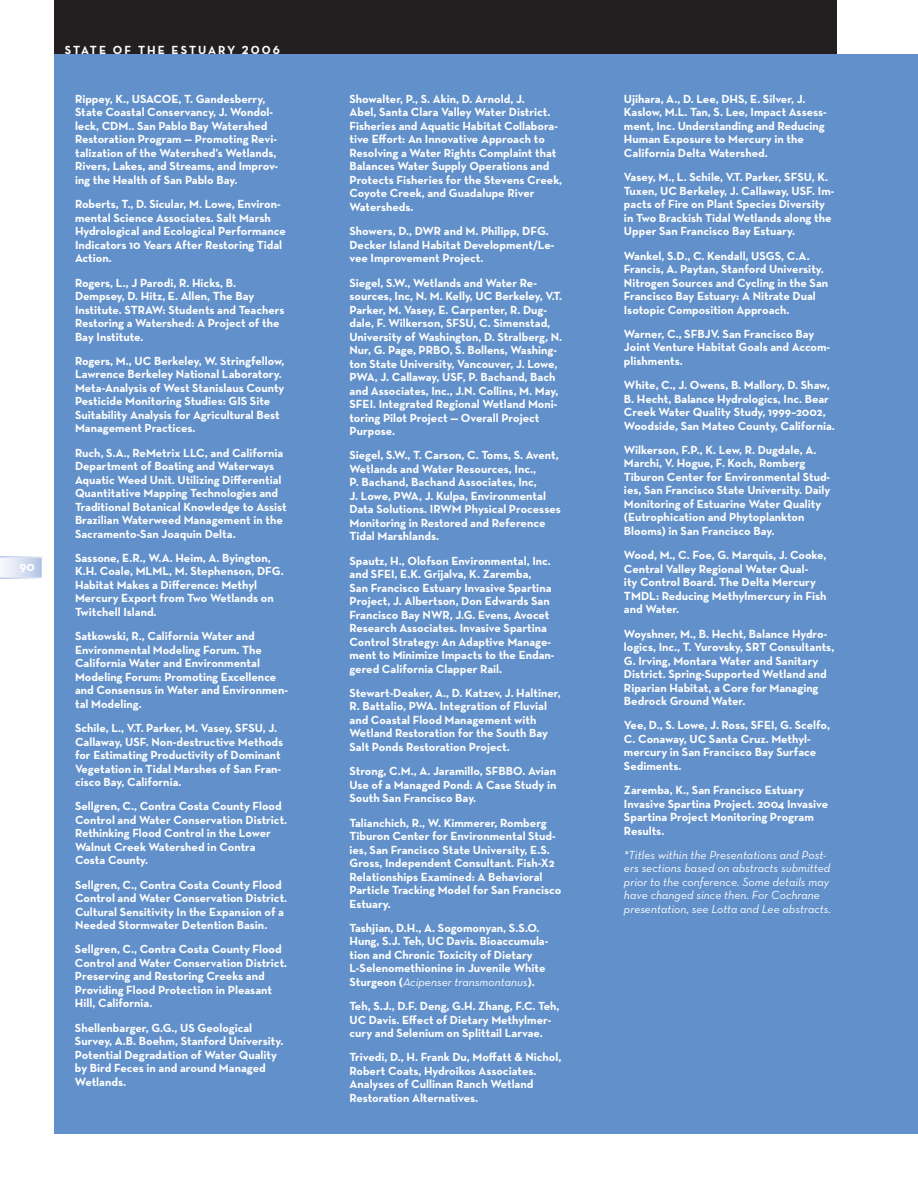
<style>
.page{position:relative;width:918px;height:1188px;background:#fff}
.page>*{position:absolute;margin:0;border:0;box-sizing:border-box;transform-origin:0 0}
.t1{font:700 13.5px "Neutra Text";color:#fff}
.t2{font:700 12px/13.5px "Neutra Text";color:#fff}
.t3{font:12px/13.5px "Neutra Text Book Italic Alt";color:#fff}
.t4{font:12px "Neutra Text Bold Alt";letter-spacing:.17em;color:#fff}
.s1{font-family:"Neutra Text";font-weight:700}
</style>
<div class="page">
<div style="left:54px;top:0;width:783px;height:70px;background:#231f20"></div>
<svg style="left:0;top:556px;width:42px;height:23px"></svg>
<div style="left:54px;top:54px;width:864px;height:1080px;background:#6190cb"></div>
<p class="t1" style="left:19px;top:561px;width:17px">90</p>
<p class="t4" style="left:65px;top:45px;width:217px">STATE OF THE ESTUARY 2006</p>
<p class="t2" style="left:75px;top:93px;width:205px">Rippey, K., USACOE, T. Gandesberry, State Coastal Conservancy, J. Wondol&shy;leck, CDM.. San Pablo Bay Watershed Restoration Program — Promoting Revi&shy;talization of the Watershed’s Wetlands, Rivers, Lakes, and Streams, and Improv&shy;ing the Health of San Pablo Bay.</p>
<p class="t2" style="left:75px;top:198px;width:212px">Roberts, T., D. Sicular, M. Lowe, Environ&shy;mental Science Associates. Salt Marsh Hydrological and Ecological Performance Indicators 10 Years After Restoring Tidal Action.</p>
<p class="t2" style="left:75px;top:277px;width:211px">Rogers, L., J Parodi, R. Hicks, B.<br>Dempsey, D. Hitz, E. Allen, The Bay<br>Institute. STRAW: Students and Teachers<br>Restoring a Watershed: A Project of the<br>Bay Institute.</p>
<p class="t2" style="left:75px;top:355px;width:211px">Rogers, M., UC Berkeley, W. Stringfellow, Lawrence Berkeley National Laboratory.<br>Meta-Analysis of West Stanislaus County Pesticide Monitoring Studies: GIS Site Suitability Analysis for Agricultural Best Management Practices.</p>
<p class="t2" style="left:75px;top:447px;width:213px">Ruch, S.A., ReMetrix LLC, and California Department of Boating and Waterways Aquatic Weed Unit. Utilizing Differential Quantitative Mapping Technologies and Traditional Botanical Knowledge to Assist Brazilian Waterweed Management in the Sacramento-San Joaquin Delta.</p>
<p class="t2" style="left:75px;top:552px;width:210px">Sassone, E.R., W.A. Heim, A. Byington, K.H. Coale, MLML, M. Stephenson, DFG.<br>Habitat Makes a Difference: Methyl Mercury Export from Two Wetlands on Twitchell Island.</p>
<p class="t2" style="left:75px;top:630px;width:214px">Satkowski, R., California Water and Environmental Modeling Forum. The California Water and Environmental Modeling Forum: Promoting Excellence and Consensus in Water and Environmen&shy;tal Modeling.</p>
<p class="t2" style="left:75px;top:722px;width:210px">Schile, L., V.T. Parker, M. Vasey, SFSU, J.<br>Callaway, USF. Non-destructive Methods for Estimating Productivity of Dominant Vegetation in Tidal Marshes of San Fran&shy;cisco Bay, California.</p>
<p class="t2" style="left:75px;top:801px;width:214px">Sellgren, C., Contra Costa County Flood Control and Water Conservation District.<br>Rethinking Flood Control in the Lower Walnut Creek Watershed in Contra Costa County.</p>
<p class="t2" style="left:75px;top:879px;width:214px">Sellgren, C., Contra Costa County Flood Control and Water Conservation District.<br>Cultural Sensitivity In the Expansion of a Needed Stormwater Detention Basin.</p>
<p class="t2" style="left:75px;top:944px;width:214px">Sellgren, C., Contra Costa County Flood Control and Water Conservation District.<br>Preserving and Restoring Creeks and Providing Flood Protection in Pleasant Hill, California.</p>
<p class="t2" style="left:75px;top:1022px;width:210px">Shellenbarger, G.G., US Geological<br>Survey, A.B. Boehm, Stanford University.<br>Potential Degradation of Water Quality by Bird Feces in and around Managed<br>Wetlands.</p>
<p class="t2" style="left:349px;top:93px;width:214px">Showalter, P., S. Akin, D. Arnold, J.<br>Abel, Santa Clara Valley Water District.<br>Fisheries and Aquatic Habitat Collabora&shy;tive Effort: An Innovative Approach to Resolving a Water Rights Complaint that Balances Water Supply Operations and Protects Fisheries for the Stevens Creek, Coyote Creek, and Guadalupe River Watersheds.</p>
<p class="t2" style="left:349px;top:225px;width:207px">Showers, D., DWR and M. Philipp, DFG.<br>Decker Island Habitat Development/Le&shy;vee Improvement Project.</p>
<p class="t2" style="left:349px;top:277px;width:214px">Siegel, S.W., Wetlands and Water Re&shy;sources, Inc, N. M. Kelly, UC Berkeley, V.T.<br>Parker, M. Vasey, E. Carpenter, R. Dug&shy;dale, F. Wilkerson, SFSU, C. Simenstad, University of Washington, D. Stralberg, N.<br>Nur, G. Page, PRBO, S. Bollens, Washing&shy;ton State University, Vancouver, J. Lowe, PWA, J. Callaway, USF, P. Bachand, Bach and Associates, Inc., J.N. Collins, M. May, SFEI. Integrated Regional Wetland Moni&shy;toring Pilot Project — Overall Project Purpose.</p>
<p class="t2" style="left:349px;top:450px;width:213px">Siegel, S.W., T. Carson, C. Toms, S. Avent, Wetlands and Water Resources, Inc.,<br>P. Bachand, Bachand Associates, Inc,<br>J. Lowe, PWA, J. Kulpa, Environmental Data Solutions. IRWM Physical Processes Monitoring in Restored and Reference Tidal Marshlands.</p>
<p class="t2" style="left:349px;top:555px;width:207px">Spautz, H., Olofson Environmental, Inc. and SFEI, E.K. Grijalva, K. Zaremba,<br>San Francisco Estuary Invasive Spartina Project, J. Albertson, Don Edwards San Francisco Bay NWR, J.G. Evens, Avocet Research Associates. Invasive Spartina Control Strategy: An Adaptive Manage&shy;ment to Minimize Impacts to the Endan&shy;gered California Clapper Rail.</p>
<p class="t2" style="left:349px;top:687px;width:213px">Stewart-Deaker, A., D. Katzev, J. Haltiner, R. Battalio, PWA. Integration of Fluvial and Coastal Flood Management with Wetland Restoration for the South Bay Salt Ponds Restoration Project.</p>
<p class="t2" style="left:349px;top:765px;width:208px;text-align:justify">Strong, C.M., A. Jaramillo, SFBBO. Avian Use of a Managed Pond: A Case Study in South San Francisco Bay.</p>
<p class="t2" style="left:349px;top:817px;width:213px">Talianchich, R., W. Kimmerer, Romberg Tiburon Center for Environmental Stud&shy;ies, San Francisco State University, E.S.<br>Gross, Independent Consultant. Fish-X2<br>Relationships Examined: A Behavioral Particle Tracking Model for San Francisco Estuary.</p>
<p class="t2" style="left:349px;top:922px;width:200px">Tashjian, D.H., A. Sogomonyan, S.S.O.<br>Hung, S.J. Teh, UC Davis. Bioaccumula&shy;tion and Chronic Toxicity of Dietary L-Selenomethionine in Juvenile White</p>
<p class="t3" style="left:349px;top:976px;width:187px"><span class="s1">Sturgeon (</span>Acipenser transmontanus<span class="s1">).</span></p>
<p class="t2" style="left:349px;top:1000px;width:212px">Teh, S.J., D.F. Deng, G.H. Zhang, F.C. Teh,<br>UC Davis. Effect of Dietary Methylmer&shy;cury and Selenium on Splittail Larvae.</p>
<p class="t2" style="left:349px;top:1052px;width:213px">Trivedi, D., H. Frank Du, Moffatt &amp; Nichol, Robert Coats, Hydroikos Associates.<br>Analyses of Cullinan Ranch Wetland Restoration Alternatives.</p>
<p class="t2" style="left:624px;top:93px;width:204px">Ujihara, A., D. Lee, DHS, E. Silver, J.<br>Kaslow, M.L. Tan, S. Lee, Impact Assess&shy;ment, Inc. Understanding and Reducing Human Exposure to Mercury in the California Delta Watershed.</p>
<p class="t2" style="left:624px;top:171px;width:212px">Vasey, M., L. Schile, V.T. Parker, SFSU, K.<br>Tuxen, UC Berkeley, J. Callaway, USF. Im&shy;pacts of Fire on Plant Species Diversity in Two Brackish Tidal Wetlands along the Upper San Francisco Bay Estuary.</p>
<p class="t2" style="left:624px;top:250px;width:206px">Wankel, S.D., C. Kendall, USGS, C.A.<br>Francis, A. Paytan, Stanford University.<br>Nitrogen Sources and Cycling in the San Francisco Bay Estuary: A Nitrate Dual Isotopic Composition Approach.</p>
<p class="t2" style="left:624px;top:328px;width:208px">Warner, C., SFBJV. San Francisco Bay<br>Joint Venture Habitat Goals and Accom&shy;plishments.</p>
<p class="t2" style="left:624px;top:379px;width:212px">White, C., J. Owens, B. Mallory, D. Shaw, B. Hecht, Balance Hydrologics, Inc. Bear Creek Water Quality Study, 1999–2002, Woodside, San Mateo County, California.</p>
<p class="t2" style="left:624px;top:444px;width:208px">Wilkerson, F.P., K. Lew, R. Dugdale, A.<br>Marchi, V. Hogue, F. Koch, Romberg Tiburon Center for Environmental Stud&shy;ies, San Francisco State University. Daily Monitoring of Estuarine Water Quality (Eutrophication and Phytoplankton Blooms) in San Francisco Bay.</p>
<p class="t2" style="left:624px;top:549px;width:204px">Wood, M., C. Foe, G. Marquis, J. Cooke,<br>Central Valley Regional Water Qual-<br>ity Control Board. The Delta Mercury<br>TMDL: Reducing Methylmercury in Fish and Water.</p>
<p class="t2" style="left:624px;top:628px;width:212px">Woyshner, M., B. Hecht, Balance Hydro&shy;logics, Inc., T. Yurovsky, SRT Consultants, G. Irving, Montara Water and Sanitary District. Spring-Supported Wetland and Riparian Habitat, a Core for Managing Bedrock Ground Water.</p>
<p class="t2" style="left:624px;top:720px;width:208px">Yee, D., S. Lowe, J. Ross, SFEI, G. Scelfo,<br>C. Conaway, UC Santa Cruz. Methyl&shy;mercury in San Francisco Bay Surface<br>Sediments.</p>
<p class="t2" style="left:624px;top:784px;width:206px">Zaremba, K., San Francisco Estuary<br>Invasive Spartina Project. 2004 Invasive<br>Spartina Project Monitoring Program<br>Results.</p>
<p class="t3" style="left:624px;top:849px;width:209px">*Titles within the Presentations and Post&shy;ers sections based on abstracts submitted prior to the conference. Some details may have changed since then. For Cochrane presentation, see Lotta and Lee abstracts.</p>
</div>
